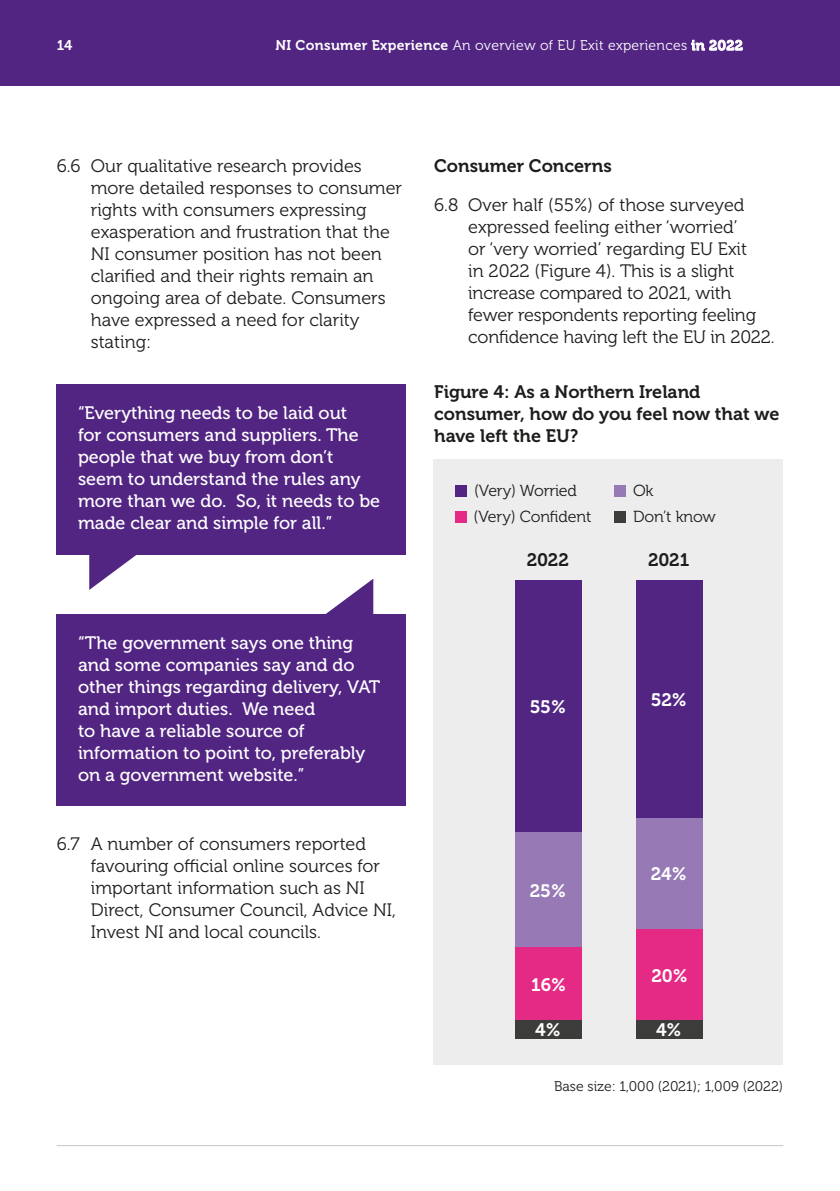
<style>
.page{position:relative;width:840px;height:1191px;background:#fff}
.page>*{position:absolute;margin:0;border:0;box-sizing:border-box;transform-origin:0 0}
.t1{font:18px/22px "Museo 300";color:#1d1d1b}
.t2{font:18px/22px "Museo 500";color:#fff}
.t3{font:18px/22px "Museo 700";color:#1d1d1b}
.t4{font:18px "Museo 700";color:#fff}
.t5{font:16px/26px "Museo 300";letter-spacing:-.01em;color:#1d1d1b}
.t6{font:14px "Museo 300";letter-spacing:.02em;color:#fff}
.t7{font:14px "Museo 300";color:#1d1d1b}
.t8{font:14px "Museo 700";color:#fff}
.s1{font-family:"Museo 700"}
</style>
<div class="page">
<div style="left:57px;top:384px;width:348px;height:170px;background:#522583"></div>
<div style="left:57px;top:614px;width:348px;height:191px;background:#522583"></div>
<div style="left:433px;top:459px;width:349px;height:605px;background:#ededed"></div>
<div style="left:455px;top:485px;width:11px;height:12px;background:#522583"></div>
<div style="left:614px;top:485px;width:11px;height:12px;background:#9679b5"></div>
<div style="left:455px;top:511px;width:11px;height:12px;background:#e42a85"></div>
<div style="left:614px;top:511px;width:11px;height:12px;background:#3c3c3b"></div>
<div style="left:515px;top:580px;width:66px;height:252px;background:#522583"></div>
<div style="left:515px;top:832px;width:66px;height:115px;background:#9679b5"></div>
<div style="left:515px;top:947px;width:66px;height:73px;background:#e42a85"></div>
<div style="left:515px;top:1020px;width:66px;height:18px;background:#3c3c3b"></div>
<div style="left:635px;top:580px;width:67px;height:238px;background:#522583"></div>
<div style="left:635px;top:818px;width:67px;height:110px;background:#9679b5"></div>
<div style="left:635px;top:928px;width:67px;height:92px;background:#e42a85"></div>
<div style="left:635px;top:1020px;width:67px;height:18px;background:#3c3c3b"></div>
<svg style="left:89px;top:554px;width:56px;height:36px"></svg>
<svg style="left:326px;top:579px;width:47px;height:35px"></svg>
<div style="left:0;top:0;width:839px;height:85px;background:#522583"></div>
<hr style="left:57px;top:1145px;width:725px;height:1px;background:#c6c6c6">
<p class="t8" style="left:57px;top:38px;width:17px">14</p>
<p class="t6" style="left:275px;top:38px;width:468px"><span class="s1">NI Consumer Experience</span> An overview of EU Exit experiences <span class="s1">in 2022</span></p>
<p class="t1" style="left:91px;top:155px;width:312px;text-indent:-34px">6.6 Our qualitative research provides more detailed responses to consumer rights with consumers expressing exasperation and frustration that the<br>NI consumer position has not been clarifed and their rights remain an ongoing area of debate. Consumers have expressed a need for clarity stating:</p>
<p class="t2" style="left:78px;top:402px;width:303px">“Everything needs to be laid out<br>for consumers and suppliers. The people that we buy from don’t seem to understand the rules any more than we do. So, it needs to be made clear and simple for all.”</p>
<p class="t2" style="left:78px;top:632px;width:304px">“The government says one thing and some companies say and do other things regarding delivery, VAT and import duties. We need<br>to have a reliable source of information to point to, preferably on a government website.”</p>
<p class="t1" style="left:91px;top:832px;width:306px;text-indent:-34px">6.7 A number of consumers reported favouring ofcial online sources for important information such as NI Direct, Consumer Council, Advice NI, Invest NI and local councils.</p>
<h3 class="t3" style="left:434px;top:155px;width:179px">Consumer Concerns</h3>
<p class="t1" style="left:468px;top:194px;width:308px;text-indent:-34px">6.8 Over half (55%) of those surveyed expressed feeling either ‘worried’<br>or ‘very worried’ regarding EU Exit<br>in 2022 (Figure 4). This is a slight increase compared to 2021, with fewer respondents reporting feeling confdence having left the EU in 2022.</p>
<p class="t3" style="left:434px;top:381px;width:346px">Figure 4: As a Northern Ireland consumer, how do you feel now that we have left the EU?</p>
<p class="t5" style="left:473px;top:478px;width:119px">(Very) Worried (Very) Confdent</p>
<p class="t5" style="left:632px;top:478px;width:84px">Ok<br>Don’t know</p>
<p class="t3" style="left:526px;top:549px;width:44px">2022</p>
<p class="t3" style="left:647px;top:549px;width:43px">2021</p>
<p class="t4" style="left:529px;top:697px;width:38px">55%</p>
<p class="t4" style="left:529px;top:881px;width:38px">25%</p>
<p class="t4" style="left:531px;top:974px;width:36px">16%</p>
<p class="t4" style="left:535px;top:1020px;width:27px">4%</p>
<p class="t4" style="left:650px;top:690px;width:37px">52%</p>
<p class="t4" style="left:650px;top:863px;width:37px">24%</p>
<p class="t4" style="left:651px;top:965px;width:38px">20%</p>
<p class="t4" style="left:655px;top:1020px;width:27px">4%</p>
<p class="t7" style="left:553px;top:1079px;width:230px">Base size: 1,000 (2021); 1,009 (2022)</p>
</div>
